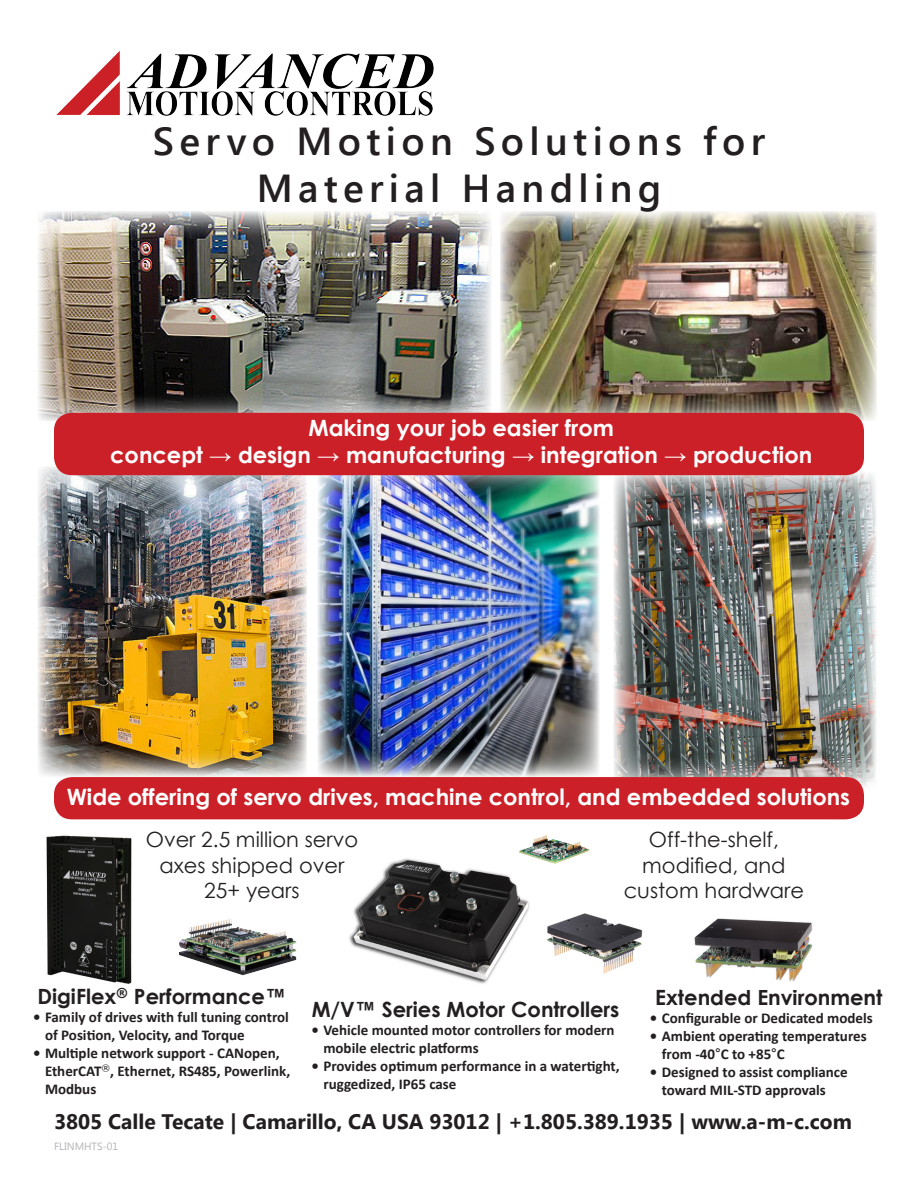
<style>
.page{position:relative;width:918px;height:1188px;background:#fff}
.page>*{position:absolute;margin:0;border:0;box-sizing:border-box;transform-origin:0 0}
.t1{font:600 39px/46.8px "Segoe UI";letter-spacing:.14em;color:#231f20;text-align:center}
.MainSubTitle{font:700 22.5px "Century Gothic";color:#fff}
.FeatureTitle{font:21px/25.2px "Century Gothic";color:#231f20;text-align:center}
.FeatureUnderTitle{font:700 21px "Century Gothic";color:#231f20}
.CompanyRedirect{font:700 21px "Segoe UI";color:#231f20}
.t2{font:700 15px/18px "Calibri";color:#231f20}
.DocID{font:10.5px "Segoe UI";color:#b2b3b7}
.s1{font-family:"Arial"}
.s2{font-family:"Segoe UI";font-weight:400}
</style>
<div class="page">
<img style="left:349px;top:858px;width:180px;height:126px">
<img style="left:46px;top:835px;width:86px;height:149px">
<img style="left:318px;top:475px;width:281px;height:302px">
<img style="left:614px;top:472px;width:262px;height:316px">
<img style="left:38px;top:211px;width:453px;height:210px">
<img style="left:500px;top:211px;width:377px;height:210px">
<div style="left:138px;top:109px;width:643px;height:119px;background:#fff"></div>
<img style="left:56px;top:51px;width:378px;height:65px">
<img style="left:38px;top:466px;width:269px;height:311px">
<img style="left:179px;top:919px;width:118px;height:56px">
<img style="left:511px;top:835px;width:78px;height:34px">
<img style="left:547px;top:913px;width:96px;height:61px">
<img style="left:694px;top:918px;width:119px;height:64px">
<div style="left:54px;top:777px;width:810px;height:42px;background:#cb2028;border-radius:18px"></div>
<div style="left:54px;top:413px;width:810px;height:62px;background:#cb2028;border-radius:18px"></div>
<p class="t1" style="left:153px;top:116px;width:614px">Servo Motion Solutions for<br>Material Handling</p>
<p class="MainSubTitle" style="left:308px;top:410px;width:307px">Making your job easier from</p>
<p class="MainSubTitle" style="left:110px;top:437px;width:703px">concept → design → manufacturing → integration → production</p>
<p class="MainSubTitle" style="left:67px;top:780px;width:785px">Wide offering of servo drives, machine control, and embedded solutions</p>
<p class="FeatureTitle" style="left:146px;top:827px;width:214px">Over 2.5 million servo axes shipped over</p>
<p class="FeatureTitle" style="left:204px;top:877px;width:97px">25+ years</p>
<p class="FeatureTitle" style="left:624px;top:827px;width:182px">Off-the-shelf, modified, and custom hardware</p>
<p class="FeatureUnderTitle" style="left:37px;top:981px;width:250px">DigiFlex<sup>®</sup> Performance<span class="s1">™</span></p>
<p class="t2" style="left:45px;top:1008px;width:245px;text-indent:-12px">• Family of drives with full tuning control of Position, Velocity, and Torque</p>
<p class="t2" style="left:45px;top:1044px;width:247px;text-indent:-12px">• Multiple network support - CANopen,<br>EtherCAT<sup>®</sup>, Ethernet, RS485, Powerlink,<br>Modbus</p>
<p class="FeatureUnderTitle" style="left:312px;top:994px;width:309px">M/V<span class="s1">™</span> Series Motor Controllers</p>
<p class="t2" style="left:323px;top:1021px;width:293px;text-indent:-12px">• Vehicle mounted motor controllers for modern mobile electric platforms</p>
<p class="t2" style="left:323px;top:1057px;width:298px;text-indent:-12px">• Provides optimum performance in a watertight, ruggedized, IP65 case</p>
<p class="FeatureUnderTitle" style="left:655px;top:982px;width:229px">Extended Environment</p>
<p class="t2" style="left:650px;top:1009px;width:225px">• Configurable or Dedicated models</p>
<p class="t2" style="left:662px;top:1027px;width:206px;text-indent:-12px">• Ambient operating temperatures from -40<span class="s2">°</span>C to +85<span class="s2">°</span>C</p>
<p class="t2" style="left:662px;top:1063px;width:187px;text-indent:-12px">• Designed to assist compliance toward MIL-STD approvals</p>
<p class="CompanyRedirect" style="left:54px;top:1107px;width:800px">3805 Calle Tecate | Camarillo, CA USA 93012 | +1.805.389.1935 | www.a-m-c.com</p>
<p class="DocID" style="left:54px;top:1139px;width:66px">FLINMHTS-01</p>
</div>
